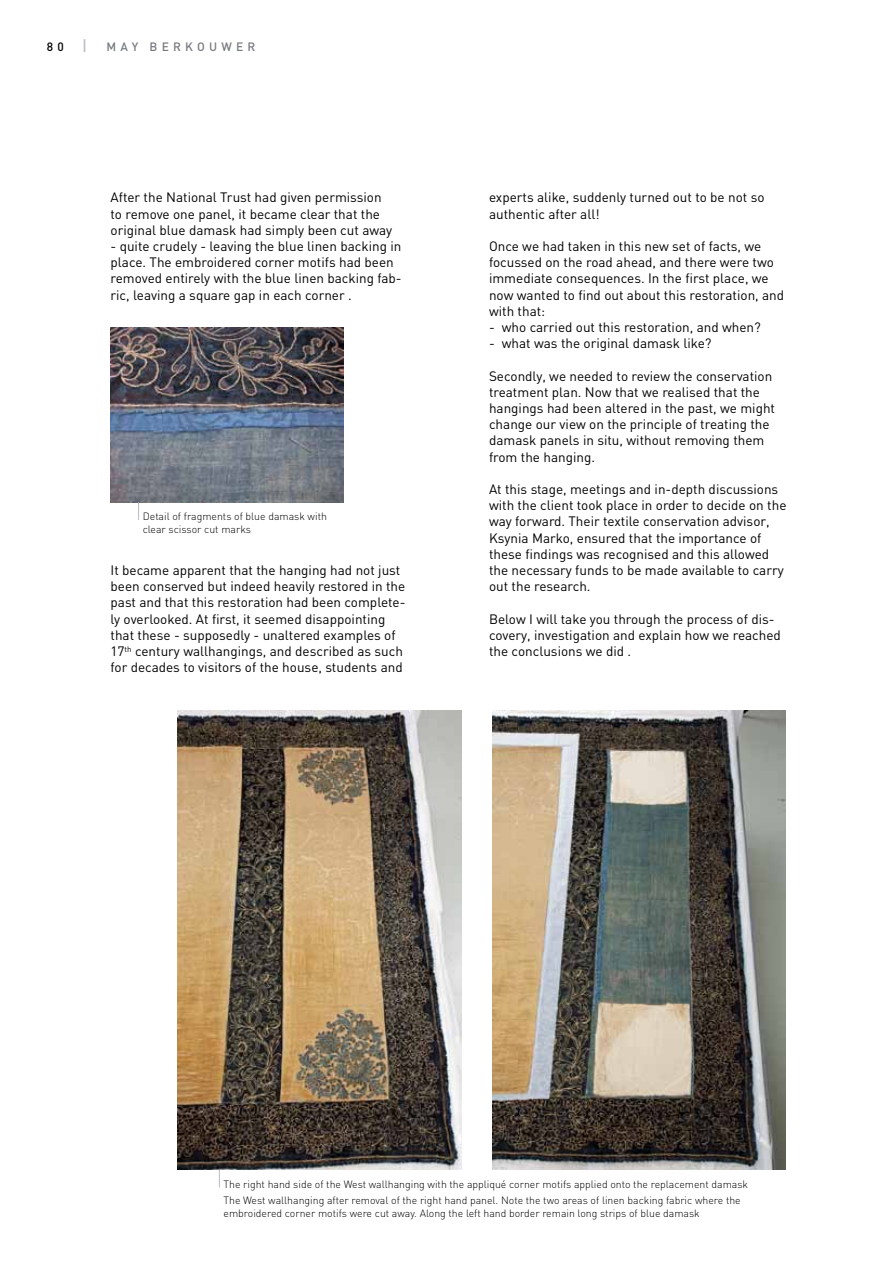
<style>
.page{position:relative;width:893px;height:1263px;background:#fff}
.page>*{position:absolute;margin:0;border:0;box-sizing:border-box;transform-origin:0 0}
.t1{font:13.5px/16.2px "DIN";color:#000}
.t2{font:500 12px "DIN";letter-spacing:.35em;color:#777a7f}
.t3{font:500 12px "DIN";color:#000}
.t4{font:300 10.5px/12.6px "DIN";color:#000}
.s1{font-size:15px;color:#b9bcc1}
</style>
<div class="page">
<img style="left:111px;top:327px;width:233px;height:175px">
<svg style="left:138px;top:502px;width:1px;height:18px"></svg>
<img style="left:178px;top:710px;width:283px;height:460px">
<img style="left:492px;top:710px;width:293px;height:460px">
<svg style="left:219px;top:1170px;width:1px;height:17px"></svg>
<p class="t3" style="left:47px;top:39px;width:42px">8 0 <span class="s1">|</span></p>
<p class="t2" style="left:107px;top:39px;width:150px">MAY BERKOUWER</p>
<p class="t1" style="left:111px;top:189px;width:283px">After the National Trust had given permission to remove one panel, it became clear that the original blue damask had simply been cut away</p>
<p class="t1" style="left:111px;top:238px;width:293px">- quite crudely - leaving the blue linen backing in place. The embroidered corner motifs had been removed entirely with the blue linen backing fab&shy;ric, leaving a square gap in each corner .</p>
<p class="t4" style="left:143px;top:510px;width:186px">Detail of fragments of blue damask with clear scissor cut marks</p>
<p class="t1" style="left:111px;top:562px;width:296px">It became apparent that the hanging had not just been conserved but indeed heavily restored in the past and that this restoration had been complete&shy;ly overlooked. At first, it seemed disappointing that these - supposedly - unaltered examples of 17<sup>th</sup> century wallhangings, and described as such for decades to visitors of the house, students and</p>
<p class="t1" style="left:489px;top:189px;width:277px">experts alike, suddenly turned out to be not so authentic after all!</p>
<p class="t1" style="left:489px;top:238px;width:297px">Once we had taken in this new set of facts, we focussed on the road ahead, and there were two immediate consequences. In the first place, we now wanted to find out about this restoration, and with that:</p>
<p class="t1" style="left:489px;top:319px;width:273px">- who carried out this restoration, and when?</p>
<p class="t1" style="left:489px;top:335px;width:224px">- what was the original damask like?</p>
<p class="t1" style="left:489px;top:367px;width:288px">Secondly, we needed to review the conservation treatment plan. Now that we realised that the hangings had been altered in the past, we might change our view on the principle of treating the damask panels in situ, without removing them from the hanging.</p>
<p class="t1" style="left:489px;top:481px;width:299px">At this stage, meetings and in-depth discussions with the client took place in order to decide on the way forward. Their textile conservation advisor, Ksynia Marko, ensured that the importance of these findings was recognised and this allowed the necessary funds to be made available to carry out the research.</p>
<p class="t1" style="left:489px;top:610px;width:293px">Below I will take you through the process of dis&shy;covery, investigation and explain how we reached the conclusions we did .</p>
<p class="t4" style="left:224px;top:1175px;width:526px;line-height:16.8px">The right hand side of the West wallhanging with the appliqué corner motifs applied onto the replacement damask<br>The West wallhanging after removal of the right hand panel. Note the two areas of linen backing fabric where the</p>
<p class="t4" style="left:224px;top:1207px;width:478px">embroidered corner motifs were cut away. Along the left hand border remain long strips of blue damask</p>
</div>
